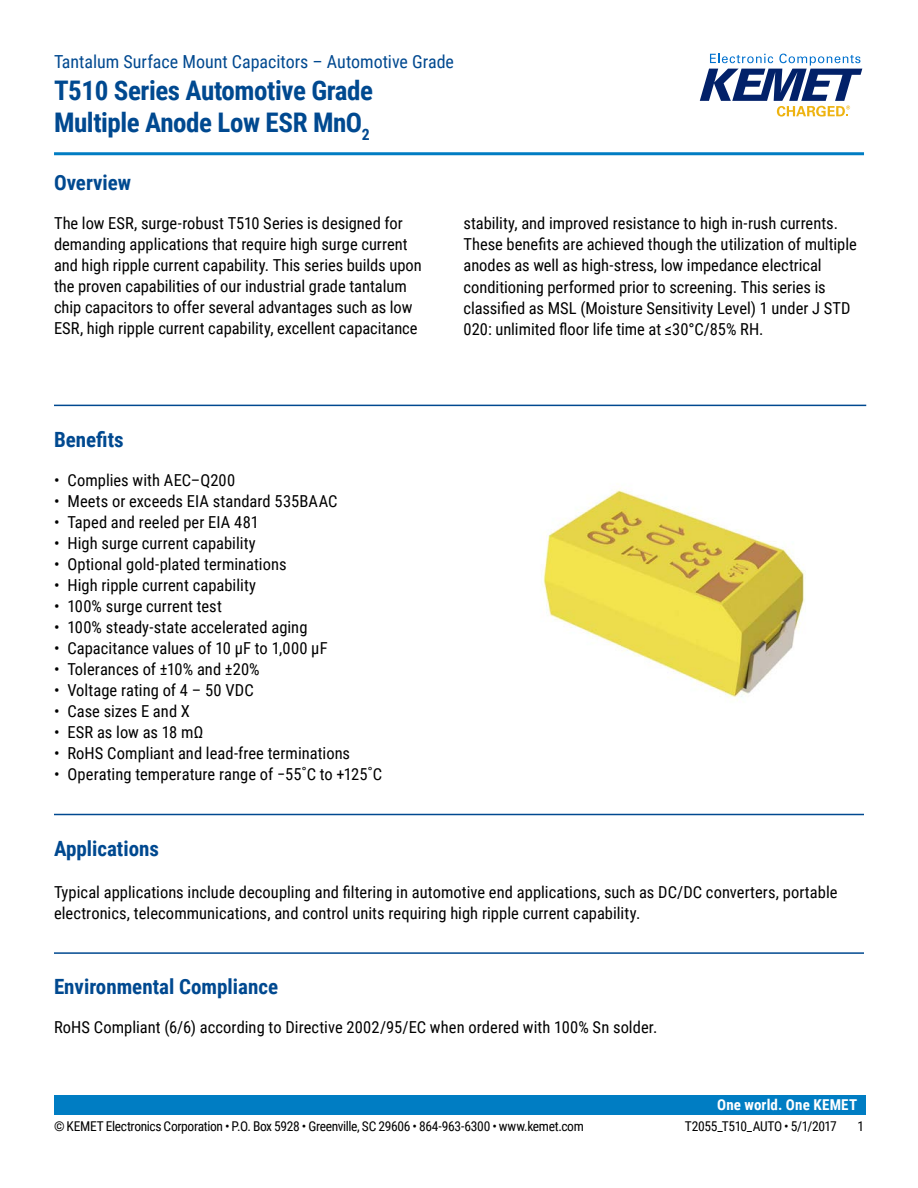
<style>
.page{position:relative;width:918px;height:1188px;background:#fff}
.page>*{position:absolute;margin:0;border:0;box-sizing:border-box;transform-origin:0 0}
.t1{font:700 27px/32.4px "Roboto Condensed";letter-spacing:-.015em;color:#004990}
.t2{font:700 21px "Roboto Condensed";color:#004990}
.t3{font:18px "Roboto Condensed";color:#004990}
.t4{font:16.5px/21px "Roboto Condensed";color:#000}
.t5{font:700 15px "Roboto Condensed";letter-spacing:.015em;color:#fff}
.t6{font:13.5px "Roboto Condensed";letter-spacing:-.025em;color:#000}
</style>
<div class="page">
<svg style="left:700px;top:54px;width:162px;height:63px"></svg>
<hr style="left:54px;top:152px;width:810px;height:3px;background:#007dc3">
<div style="left:54px;top:1095px;width:811px;height:20px;background:#007dc3"></div>
<img style="left:542px;top:488px;width:263px;height:213px">
<hr style="left:54px;top:814px;width:810px;height:1px;background:#004990">
<hr style="left:54px;top:952px;width:810px;height:2px;background:#004990">
<hr style="left:54px;top:405px;width:812px;height:1px;background:#004990">
<p class="t3" style="left:54px;top:48px;width:402px">Tantalum Surface Mount Capacitors – Automotive Grade</p>
<h1 class="t1" style="left:54px;top:73px;width:321px">T510 Series Automotive Grade<br>Multiple Anode Low ESR MnO<sub>2</sub></h1>
<p class="t2" style="left:54px;top:168px;width:79px">Overview</p>
<p class="t4" style="left:54px;top:212px;width:369px">The low ESR, surge-robust T510 Series is designed for demanding applications that require high surge current and high ripple current capability. This series builds upon the proven capabilities of our industrial grade tantalum chip capacitors to offer several advantages such as low ESR, high ripple current capability, excellent capacitance</p>
<p class="t4" style="left:463px;top:213px;width:395px">stability, and improved resistance to high in-rush currents.<br>These benefits are achieved though the utilization of multiple anodes as well as high-stress, low impedance electrical conditioning performed prior to screening. This series is classified as MSL (Moisture Sensitivity Level) 1 under J STD 020: unlimited floor life time at ≤30°C/85% RH.</p>
<p class="t2" style="left:54px;top:424px;width:71px">Benefits</p>
<p class="t4" style="left:54px;top:469px;width:183px">• Complies with AEC–Q200</p>
<p class="t4" style="left:54px;top:490px;width:285px">• Meets or exceeds EIA standard 535BAAC</p>
<p class="t4" style="left:54px;top:511px;width:206px">• Taped and reeled per EIA 481</p>
<p class="t4" style="left:54px;top:532px;width:203px">• High surge current capability</p>
<p class="t4" style="left:54px;top:553px;width:234px">• Optional gold-plated terminations</p>
<p class="t4" style="left:54px;top:574px;width:204px">• High ripple current capability</p>
<p class="t4" style="left:54px;top:595px;width:169px">• 100% surge current test</p>
<p class="t4" style="left:54px;top:616px;width:255px">• 100% steady-state accelerated aging</p>
<p class="t4" style="left:54px;top:637px;width:275px">• Capacitance values of 10 μF to 1,000 μF</p>
<p class="t4" style="left:54px;top:658px;width:207px">• Tolerances of ±10% and ±20%</p>
<p class="t4" style="left:54px;top:679px;width:201px">• Voltage rating of 4 – 50 VDC</p>
<p class="t4" style="left:54px;top:700px;width:138px">• Case sizes E and X</p>
<p class="t4" style="left:54px;top:721px;width:151px">• ESR as low as 18 mΩ</p>
<p class="t4" style="left:54px;top:742px;width:298px">• RoHS Compliant and lead-free terminations</p>
<p class="t4" style="left:54px;top:763px;width:330px">• Operating temperature range of −55˚C to +125˚C</p>
<p class="t2" style="left:54px;top:834px;width:107px">Applications</p>
<p class="t4" style="left:54px;top:881px;width:785px">Typical applications include decoupling and filtering in automotive end applications, such as DC/DC converters, portable electronics, telecommunications, and control units requiring high ripple current capability.</p>
<p class="t2" style="left:54px;top:972px;width:226px">Environmental Compliance</p>
<p class="t4" style="left:54px;top:1016px;width:605px">RoHS Compliant (6/6) according to Directive 2002/95/EC when ordered with 100% Sn solder.</p>
<p class="t5" style="left:717px;top:1094px;width:142px">One world. One KEMET</p>
<p class="t6" style="left:54px;top:1116px;width:531px">© KEMET Electronics Corporation • P.O. Box 5928 • Greenville, SC 29606 • 864-963-6300 • www.kemet.com</p>
<p class="t6" style="left:685px;top:1116px;width:154px">T2055_T510_AUTO • 5/1/2017</p>
<p class="t6" style="left:857px;top:1116px;width:8px">1</p>
</div>
